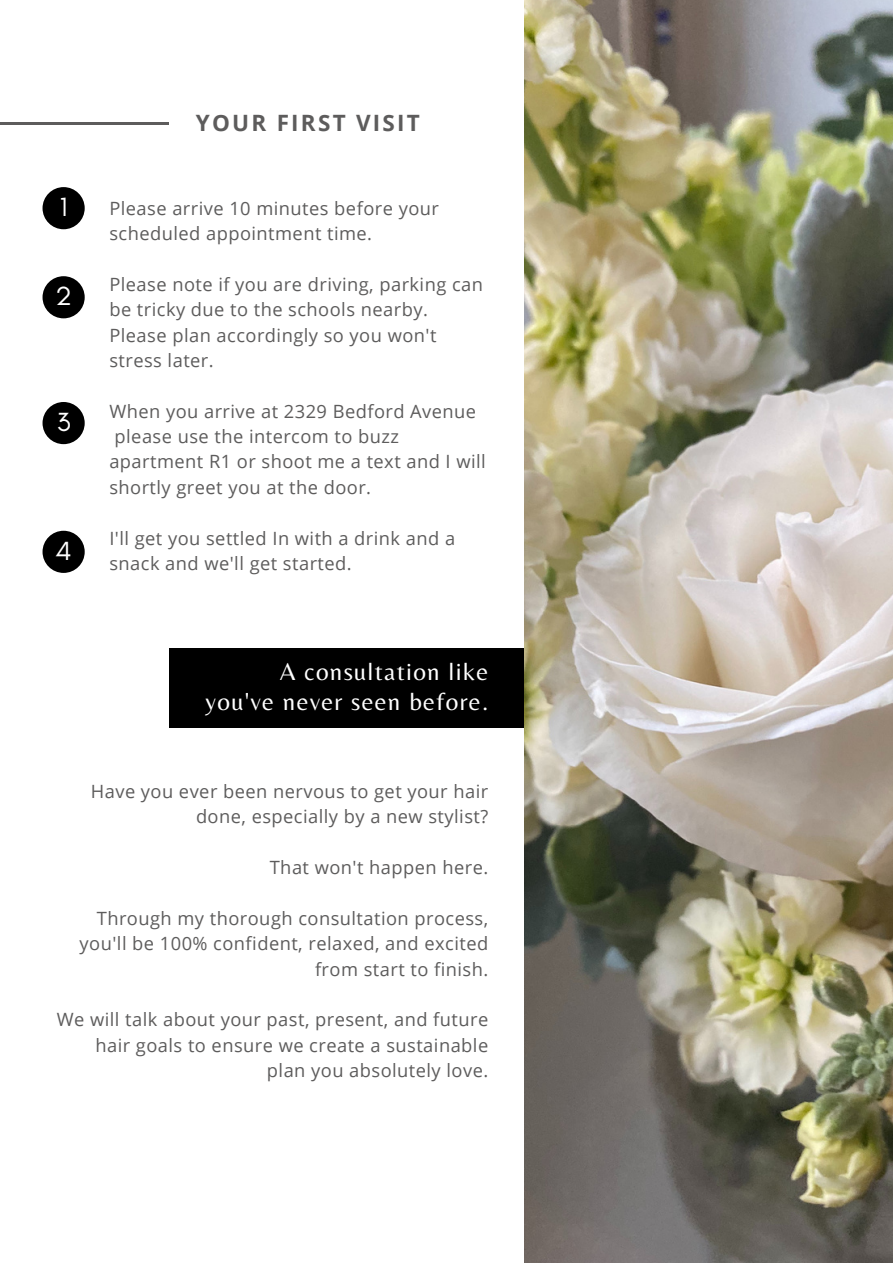
<style>
.page{position:relative;width:893px;height:1264px;background:#fff}
.page>*{position:absolute;margin:0;border:0;box-sizing:border-box;transform-origin:0 0}
.t1{font:26.7px "Glacial Indifference";color:#fff}
.t2{font:25.2px/29.8px "Belleza";letter-spacing:.05em;color:#fff;text-align:right}
.t3{font:700 22.5px "Open Sans";letter-spacing:.1em;color:#5d5c5c}
.t4{font:18.3px/25.3px "Open Sans";letter-spacing:.025em;color:#5d5c5c}
</style>
<div class="page">
<div style="left:169px;top:648px;width:366px;height:80px;background:#000"></div>
<img style="left:524px;top:0;width:368px;height:1262px">
<hr style="left:0;top:122px;width:169px;height:2px;background:#5d5c5c">
<div style="left:43px;top:276px;width:42px;height:42px;background:#000;border-radius:50%"></div>
<div style="left:43px;top:402px;width:42px;height:42px;background:#000;border-radius:50%"></div>
<div style="left:43px;top:530px;width:42px;height:43px;background:#000;border-radius:50%"></div>
<div style="left:43px;top:187px;width:42px;height:42px;background:#000;border-radius:50%"></div>
<h1 class="t1" style="left:60px;top:191px;width:9px">1</h1>
<h1 class="t1" style="left:55px;top:280px;width:18px">2</h1>
<h1 class="t1" style="left:57px;top:406px;width:15px">3</h1>
<h1 class="t1" style="left:55px;top:534px;width:18px">4</h1>
<p class="t3" style="left:196px;top:107px;width:225px">YOUR FIRST VISIT</p>
<p class="t4" style="left:109px;top:195px;width:331px">Please arrive 10 minutes before your scheduled appointment time.</p>
<p class="t4" style="left:109px;top:271px;width:375px">Please note if you are driving, parking can be tricky due to the schools nearby.<br>Please plan accordingly so you won't stress later.</p>
<p class="t4" style="left:109px;top:398px;width:378px">When you arrive at 2329 Bedford Avenue please use the intercom to buzz apartment R1 or shoot me a text and I will shortly greet you at the door.</p>
<p class="t4" style="left:109px;top:525px;width:347px">I'll get you settled In with a drink and a snack and we'll get started.</p>
<h2 class="t2" style="left:205px;top:656px;width:284px">A consultation like you've never seen before.</h2>
<p class="t4" style="left:91px;top:778px;width:399px;text-align:right">Have you ever been nervous to get your hair done, especially by a new stylist?</p>
<p class="t4" style="left:270px;top:854px;width:220px">That won't happen here.</p>
<p class="t4" style="left:80px;top:905px;width:410px;text-align:right">Through my thorough consultation process, you'll be 100% confident, relaxed, and excited from start to finish.</p>
<p class="t4" style="left:57px;top:1006px;width:433px;text-align:right">We will talk about your past, present, and future hair goals to ensure we create a sustainable plan you absolutely love.</p>
</div>
